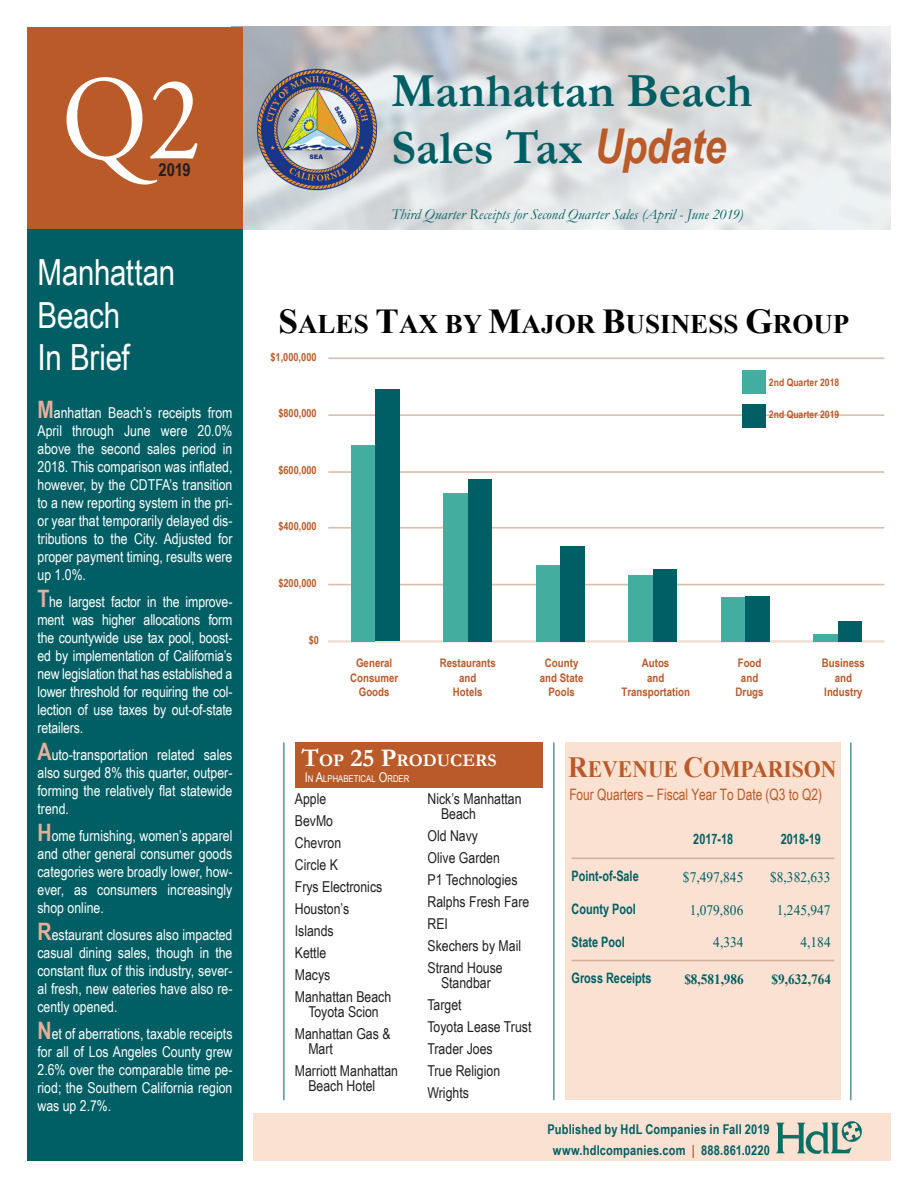
<style>
.page{position:relative;width:918px;height:1188px;background:#fff}
.page>*{position:absolute;margin:0;border:0;box-sizing:border-box;transform-origin:0 0}
.t1{font:120px "Adobe Garamond Pro";color:#fff;scale:.9 1}
.t2{font:700 48px "Garamond";letter-spacing:-.005em;color:#005f64}
.InBrief_Title{font:36px/43.2px "Arial Narrow";letter-spacing:-.01em;color:#fff}
.t3{font:700 26.85px "Times New Roman";color:#000}
.t4{font:700 23.4px "Times New Roman";color:#ba5a28;scale:.92 1}
.t5{font:700 18px "Arial Narrow";color:#231f20}
.t6{font:700 17.85px "Garamond";color:#fff}
.t7{font:15.75px "Arial Narrow";color:#ba5a28;scale:.92 1}
.t8{font:15px/18px "Arial Narrow";color:#fff;text-align:justify}
.t9{font:15px/15px "Arial Narrow";color:#231f20}
.t10{font:italic 15px "Garamond";letter-spacing:.005em;color:#005f64}
.t11{font:14.55px "Times New Roman";color:#005f64;scale:.92 1}
.t12{font:700 14.4px "Arial Narrow";color:#005f64;scale:.92 1}
.t13{font:700 14.25px "Times New Roman";color:#005f64;scale:.92 1}
.t14{font:700 13.5px "Arial Narrow";letter-spacing:.015em;color:#005f64}
.t15{font:700 11.7px/14.2px "Arial Narrow";color:#ba5a28;text-align:center}
.t16{font:700 11.1px "Arial Narrow";color:#ba5a28}
.t17{font:700 10.35px "Arial Narrow";color:#ba5a28}
.t18{font:9.45px "Arial Narrow";color:#fff}
.s1{font-weight:700;font-size:24px;color:#e6ae9b}
.s2{font-family:"Arial Narrow";font-style:italic;color:#ba5a28}
.s3{font-size:34.95px}
.s4{font-size:25.5px}
.s5{font-size:13.5px}
.s6{font-size:29.25px}
.s7{color:#ba5a28}
</style>
<div class="page">
<div style="left:27px;top:27px;width:216px;height:203px;background:#ba5a28"></div>
<div style="left:27px;top:230px;width:216px;height:931px;background:#005f64"></div>
<div style="left:254px;top:1114px;width:637px;height:47px;background:#fae1d1"></div>
<hr style="left:284px;top:742px;width:1px;height:358px;background:#005f64">
<hr style="left:850px;top:742px;width:1px;height:358px;background:#005f64">
<hr style="left:554px;top:742px;width:1px;height:358px;background:#005f64">
<img style="left:776px;top:1121px;width:86px;height:32px">
<div style="left:295px;top:742px;width:247px;height:46px;background:#ba5a28"></div>
<img style="left:257px;top:45px;width:120px;height:168px">
<hr style="left:329px;top:584px;width:555px;height:1px;background:#dcc0ad">
<hr style="left:329px;top:527px;width:555px;height:2px;background:#dcc0ad">
<hr style="left:329px;top:471px;width:555px;height:2px;background:#dcc0ad">
<hr style="left:329px;top:414px;width:555px;height:2px;background:#dcc0ad">
<hr style="left:329px;top:357px;width:555px;height:2px;background:#dcc0ad">
<hr style="left:329px;top:641px;width:555px;height:1px;background:#edddd1">
<div style="left:351px;top:445px;width:24px;height:196px;background:#43ada0"></div>
<div style="left:443px;top:493px;width:25px;height:148px;background:#43ada0"></div>
<div style="left:536px;top:565px;width:24px;height:76px;background:#43ada0"></div>
<div style="left:628px;top:575px;width:25px;height:66px;background:#43ada0"></div>
<div style="left:721px;top:597px;width:24px;height:44px;background:#43ada0"></div>
<div style="left:813px;top:634px;width:25px;height:7px;background:#43ada0"></div>
<div style="left:375px;top:390px;width:24px;height:251px;background:#005f64"></div>
<div style="left:468px;top:479px;width:23px;height:162px;background:#005f64"></div>
<div style="left:560px;top:546px;width:24px;height:95px;background:#005f64"></div>
<div style="left:653px;top:569px;width:23px;height:72px;background:#005f64"></div>
<div style="left:745px;top:596px;width:24px;height:45px;background:#005f64"></div>
<div style="left:838px;top:621px;width:23px;height:20px;background:#005f64"></div>
<div style="left:742px;top:371px;width:24px;height:23px;background:#43ada0"></div>
<div style="left:742px;top:404px;width:24px;height:24px;background:#005f64"></div>
<div style="left:565px;top:742px;width:275px;height:316px;background:#fae1d1"></div>
<div style="left:565px;top:1058px;width:275px;height:18px;background:#fae1d1"></div>
<div style="left:565px;top:1076px;width:275px;height:24px;background:#fae1d1"></div>
<hr style="left:572px;top:858px;width:262px;height:1px;background:#d3b098">
<hr style="left:572px;top:960px;width:262px;height:1px;background:#d3b098">
<p class="t1" style="left:62px;top:48px;width:157px">Q2</p>
<p class="t5" style="left:159px;top:156px;width:34px">2019</p>
<p class="InBrief_Title" style="left:38px;top:249px;width:139px">Manhattan<br>Beach</p>
<p class="InBrief_Title" style="left:38px;top:335px;width:94px">In Brief</p>
<p class="t8" style="left:38px;top:403px;width:197px"><span class="s1">M</span>anhattan Beach’s receipts from April through June were 20.0% above the second sales period in 2018. This comparison was inflated, however, by the CDTFA’s transition to a new reporting system in the pri&shy;or year that temporarily delayed dis&shy;tributions to the City. Adjusted for proper payment timing, results were up 1.0%.</p>
<p class="t8" style="left:38px;top:592px;width:197px"><span class="s1">T</span>he largest factor in the improve&shy;ment was higher allocations form the countywide use tax pool, boost&shy;ed by implementation of California’s new legislation that has established a lower threshold for requiring the col&shy;lection of use taxes by out-of-state retailers.</p>
<p class="t8" style="left:38px;top:745px;width:197px"><span class="s1">A</span>uto-transportation related sales also surged 8% this quarter, outper&shy;forming the relatively flat statewide trend.</p>
<p class="t8" style="left:38px;top:826px;width:197px"><span class="s1">H</span>ome furnishing, women’s apparel and other general consumer goods categories were broadly lower, how&shy;ever, as consumers increasingly shop online.</p>
<p class="t8" style="left:38px;top:925px;width:197px"><span class="s1">R</span>estaurant closures also impacted casual dining sales, though in the constant flux of this industry, sever&shy;al fresh, new eateries have also re&shy;cently opened.</p>
<p class="t8" style="left:38px;top:1024px;width:197px"><span class="s1">N</span>et of aberrations, taxable receipts for all of Los Angeles County grew 2.6% over the comparable time pe&shy;riod; the Southern California region was up 2.7%.</p>
<p class="t2" style="left:392px;top:58px;width:362px">Manhattan Beach</p>
<p class="t2" style="left:392px;top:115px;width:337px">Sales Tax <span class="s2">Update</span></p>
<p class="t10" style="left:392px;top:204px;width:353px">Third Quarter Receipts for Second Quarter Sales (April - June 2019)</p>
<p class="t3" style="left:278px;top:304px;width:573px"><span class="s3">S</span>ALES <span class="s3">T</span>AX BY <span class="s3">M</span>AJOR <span class="s3">B</span>USINESS <span class="s3">G</span>ROUP</p>
<p class="t16" style="left:271px;top:348px;width:48px">$1,000,000</p>
<p class="t16" style="left:278px;top:405px;width:40px">$800,000</p>
<p class="t16" style="left:278px;top:462px;width:40px">$600,000</p>
<p class="t16" style="left:278px;top:518px;width:40px">$400,000</p>
<p class="t16" style="left:278px;top:575px;width:40px">$200,000</p>
<p class="t16" style="left:309px;top:631px;width:12px">$0</p>
<p class="t15" style="left:350px;top:656px;width:50px">General<br>Consumer<br>Goods</p>
<p class="t15" style="left:440px;top:656px;width:58px">Restaurants and<br>Hotels</p>
<p class="t15" style="left:540px;top:656px;width:45px">County and State<br>Pools</p>
<p class="t15" style="left:621px;top:656px;width:70px">Autos<br>and<br>Transportation</p>
<p class="t17" style="left:769px;top:375px;width:72px">2nd Quarter 2018</p>
<p class="t17" style="left:769px;top:407px;width:72px">2nd Quarter 2019</p>
<p class="t15" style="left:736px;top:656px;width:30px">Food and<br>Drugs</p>
<p class="t15" style="left:822px;top:656px;width:45px">Business and<br>Industry</p>
<p class="t6" style="left:302px;top:748px;width:196px"><span class="s4">T</span>OP <span class="s4">25 P</span>RODUCERS</p>
<p class="t18" style="left:305px;top:772px;width:106px"><span class="s5">I</span>N <span class="s5">A</span>LPHABETICAL <span class="s5">O</span>RDER</p>
<p class="t9" style="left:295px;top:790px;width:33px">Apple</p>
<p class="t9" style="left:295px;top:812px;width:40px">BevMo</p>
<p class="t9" style="left:295px;top:834px;width:48px">Chevron</p>
<p class="t9" style="left:295px;top:856px;width:45px">Circle K</p>
<p class="t9" style="left:295px;top:878px;width:89px">Frys Electronics</p>
<p class="t9" style="left:295px;top:900px;width:56px">Houston’s</p>
<p class="t9" style="left:295px;top:922px;width:40px">Islands</p>
<p class="t9" style="left:295px;top:944px;width:33px">Kettle</p>
<p class="t9" style="left:295px;top:966px;width:37px">Macys</p>
<p class="t9" style="left:295px;top:988px;width:98px;text-align:center">Manhattan Beach<br>Toyota Scion</p>
<p class="t9" style="left:308px;top:1025px;width:84px;text-indent:-14px">Manhattan Gas &amp;<br>Mart</p>
<p class="t9" style="left:308px;top:1063px;width:91px;text-indent:-14px">Marriott Manhattan<br>Beach Hotel</p>
<p class="t9" style="left:441px;top:790px;width:82px;text-indent:-14px">Nick’s Manhattan<br>Beach</p>
<p class="t9" style="left:428px;top:827px;width:52px">Old Navy</p>
<p class="t9" style="left:428px;top:849px;width:74px">Olive Garden</p>
<p class="t9" style="left:428px;top:871px;width:92px">P1 Technologies</p>
<p class="t9" style="left:428px;top:893px;width:103px">Ralphs Fresh Fare</p>
<p class="t9" style="left:428px;top:915px;width:22px">REI</p>
<p class="t9" style="left:428px;top:937px;width:95px">Skechers by Mail</p>
<p class="t9" style="left:428px;top:959px;width:77px;text-align:center">Strand House<br>Standbar</p>
<p class="t9" style="left:428px;top:996px;width:36px">Target</p>
<p class="t9" style="left:428px;top:1018px;width:105px">Toyota Lease Trust</p>
<p class="t9" style="left:428px;top:1040px;width:67px">Trader Joes</p>
<p class="t9" style="left:428px;top:1063px;width:74px">True Religion</p>
<p class="t9" style="left:428px;top:1085px;width:43px">Wrights</p>
<p class="t4" style="left:568px;top:752px;width:293px"><span class="s6">R</span>EVENUE <span class="s6">C</span>OMPARISON</p>
<p class="t7" style="left:569px;top:783px;width:276px">Four Quarters – Fiscal Year To Date (Q3 to Q2)</p>
<p class="t12" style="left:572px;top:865px;width:74px">Point-of-Sale</p>
<p class="t12" style="left:572px;top:898px;width:71px">County Pool</p>
<p class="t12" style="left:572px;top:931px;width:59px">State Pool</p>
<p class="t12" style="left:572px;top:967px;width:88px">Gross Receipts</p>
<p class="t12" style="left:693px;top:828px;width:45px">2017-18</p>
<p class="t12" style="left:781px;top:828px;width:45px">2018-19</p>
<p class="t11" style="left:683px;top:867px;width:67px">$7,497,845</p>
<p class="t11" style="left:770px;top:867px;width:67px">$8,382,633</p>
<p class="t11" style="left:690px;top:899px;width:60px">1,079,806</p>
<p class="t11" style="left:777px;top:899px;width:60px">1,245,947</p>
<p class="t11" style="left:713px;top:932px;width:34px">4,334</p>
<p class="t11" style="left:801px;top:932px;width:34px">4,184</p>
<p class="t13" style="left:684px;top:969px;width:66px">$8,581,986</p>
<p class="t13" style="left:772px;top:969px;width:66px">$9,632,764</p>
<p class="t14" style="left:547px;top:1119px;width:224px">Published by HdL Companies in Fall 2019</p>
<p class="t14" style="left:553px;top:1140px;width:219px">www.hdlcompanies.com <span class="s7">|</span> 888.861.0220</p>
</div>
